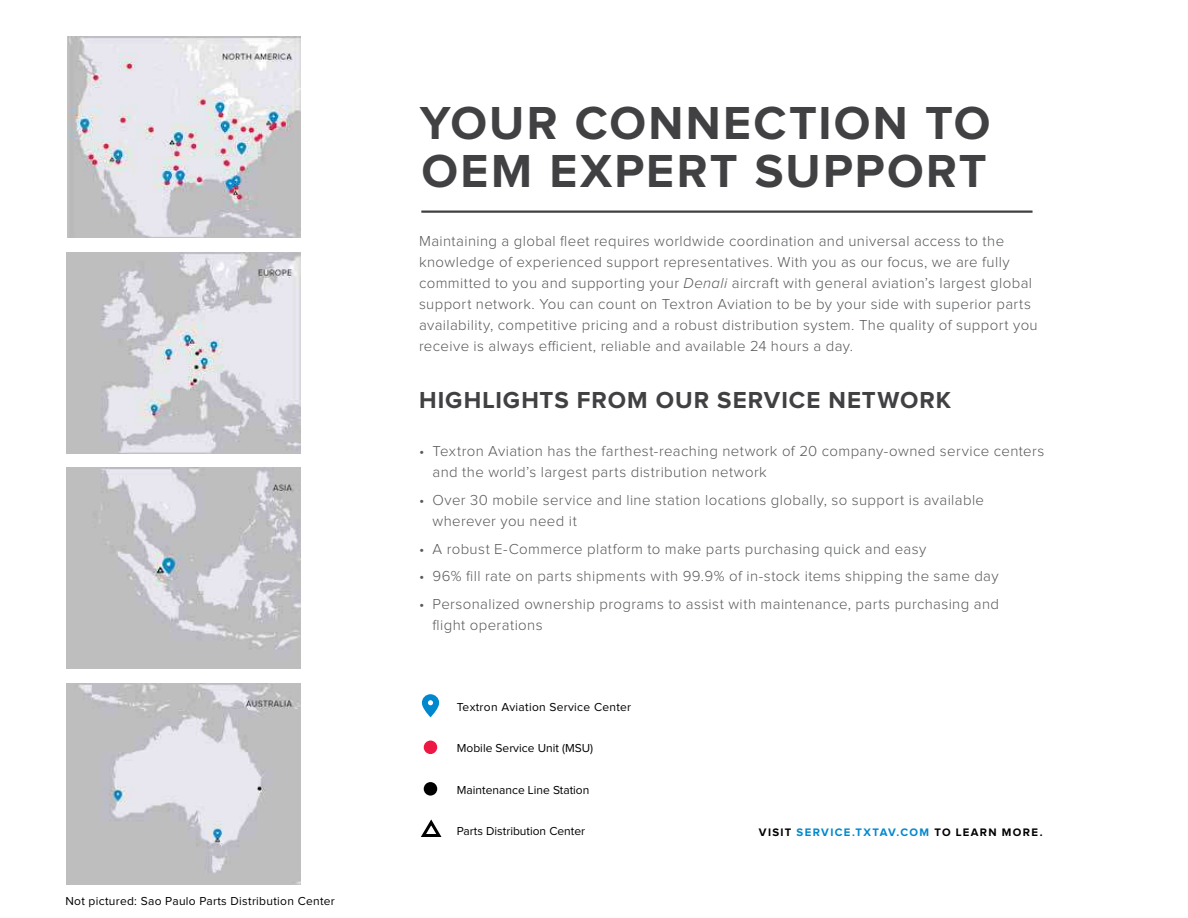
<style>
.page{position:relative;width:1188px;height:918px;background:#fff}
.page>*{position:absolute;margin:0;border:0;box-sizing:border-box;transform-origin:0 0}
.t1{font:700 48px/48px "Proxima Nova";letter-spacing:.045em;color:#414042}
.t2{font:700 24px "Proxima Nova";letter-spacing:.04em;color:#414042}
.t3{font:300 15px/21px "Proxima Nova";letter-spacing:.025em;color:#58595b}
.t4{font:12px "Proxima Nova";letter-spacing:.025em;color:#000}
.t5{font:12px "Proxima Nova";letter-spacing:.005em;color:#000}
.t6{font:700 11.25px "Proxima Nova";letter-spacing:.12em;color:#000}
.s1{font-style:italic}
.s2{color:#0088ce}
</style>
<div class="page">
<hr style="left:421px;top:211px;width:612px;height:2px;background:#414042">
<img style="left:68px;top:37px;width:232px;height:201px">
<img style="left:67px;top:252px;width:233px;height:201px">
<img style="left:67px;top:468px;width:233px;height:201px">
<img style="left:67px;top:683px;width:233px;height:201px">
<div style="left:424px;top:741px;width:13px;height:13px;background:#ed1944;border-radius:50%"></div>
<div style="left:424px;top:782px;width:13px;height:14px;background:#000;border-radius:50%"></div>
<svg style="left:422px;top:694px;width:17px;height:23px"></svg>
<svg style="left:421px;top:819px;width:21px;height:18px"></svg>
<p class="t4" style="left:65px;top:894px;width:271px">Not pictured: Sao Paulo Parts Distribution Center</p>
<h1 class="t1" style="left:420px;top:101px;width:572px">YOUR CONNECTION TO<br>OEM EXPERT SUPPORT</h1>
<p class="t3" style="left:419px;top:231px;width:620px">Maintaining a global fleet requires worldwide coordination and universal access to the knowledge of experienced support representatives. With you as our focus, we are fully committed to you and supporting your <span class="s1">Denali</span> aircraft with general aviation’s largest global support network. You can count on Textron Aviation to be by your side with superior parts availability, competitive pricing and a robust distribution system. The quality of support you receive is always efficient, reliable and available 24 hours a day.</p>
<h2 class="t2" style="left:419px;top:386px;width:534px">HIGHLIGHTS FROM OUR SERVICE NETWORK</h2>
<p class="t3" style="left:433px;top:441px;width:613px;text-indent:-14px">• Textron Aviation has the farthest-reaching network of 20 company-owned service centers and the world’s largest parts distribution network</p>
<p class="t3" style="left:433px;top:490px;width:553px;text-indent:-14px">• Over 30 mobile service and line station locations globally, so support is available wherever you need it</p>
<p class="t3" style="left:419px;top:539px;width:509px">• A robust E-Commerce platform to make parts purchasing quick and easy</p>
<p class="t3" style="left:419px;top:566px;width:581px">• 96% fill rate on parts shipments with 99.9% of in-stock items shipping the same day</p>
<p class="t3" style="left:433px;top:594px;width:568px;text-indent:-14px">• Personalized ownership programs to assist with maintenance, parts purchasing and flight operations</p>
<p class="t4" style="left:457px;top:700px;width:176px">Textron Aviation Service Center</p>
<p class="t5" style="left:457px;top:741px;width:138px">Mobile Service Unit (MSU)</p>
<p class="t5" style="left:457px;top:783px;width:134px">Maintenance Line Station</p>
<p class="t5" style="left:457px;top:824px;width:130px">Parts Distribution Center</p>
<p class="t6" style="left:759px;top:825px;width:285px">VISIT <span class="s2">SERVICE.TXTAV.COM</span> TO LEARN MORE.</p>
</div>
